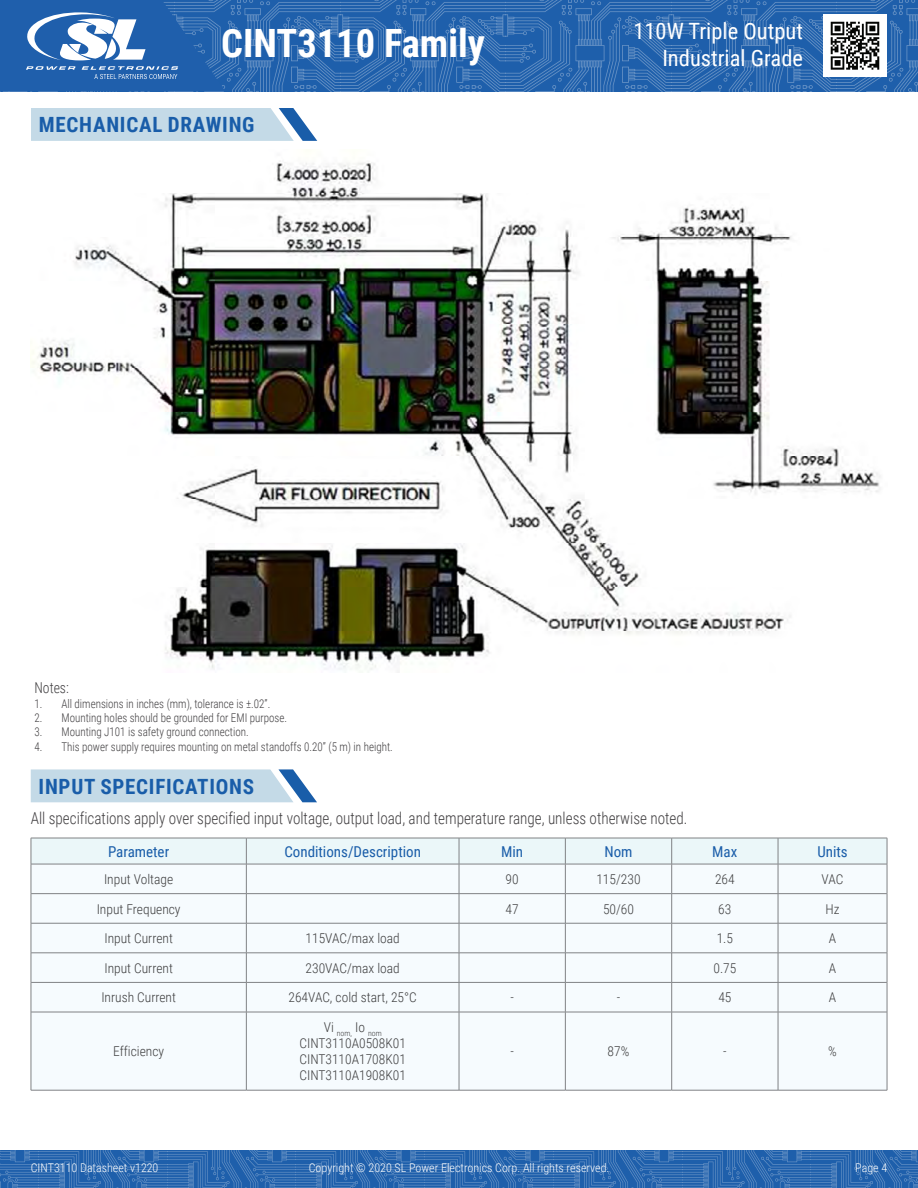
<style>
.page{position:relative;width:918px;height:1188px;background:#fff}
.page>*{position:absolute;margin:0;border:0;box-sizing:border-box;transform-origin:0 0}
.t1{font:700 39px "Roboto Condensed";color:#fff}
.t2{font:22.5px "Roboto Condensed";color:#fff}
.t3{font:700 21px "Roboto Condensed";letter-spacing:.035em;color:#195da9}
.Features_text{font:300 16.5px "Roboto Condensed";color:#413f41;scale:.92 1}
.Table_header_text{font:15px "Roboto Condensed";color:#195da9}
.Features_text-2{font:300 15px "Roboto Condensed";color:#413f41;scale:.92 1}
.Table_body_content{font:300 13.5px "Roboto Condensed";color:#3e3e3f}
.t4{font:300 12px "Roboto Condensed";color:#413f41;scale:.92 1}
.t5{font:300 12px "Roboto Condensed";color:#fff}
.Table_body_content-2{font:300 7.8px "Roboto Condensed";color:#3e3e3f}
</style>
<div class="page">
<img style="left:0;top:1150px;width:918px;height:38px">
<img style="left:0;top:0;width:918px;height:92px">
<svg style="left:0;top:0;width:225px;height:91px;background:#4177b8"></svg>
<img style="left:824px;top:15px;width:62px;height:62px">
<svg style="left:31px;top:108px;width:286px;height:33px;background:#bfd6e5"></svg>
<img style="left:31px;top:162px;width:850px;height:511px">
<svg style="left:31px;top:769px;width:286px;height:33px;background:#c0d6e5"></svg>
<div style="left:32px;top:924px;width:855px;height:166px;background:#f6fbfe"></div>
<hr style="left:31px;top:923px;width:215px;height:1px;background:#808285">
<hr style="left:246px;top:923px;width:213px;height:1px;background:#808285">
<hr style="left:459px;top:923px;width:106px;height:1px;background:#808285">
<hr style="left:565px;top:923px;width:107px;height:1px;background:#808285">
<hr style="left:672px;top:923px;width:106px;height:1px;background:#808285">
<hr style="left:778px;top:923px;width:109px;height:1px;background:#808285">
<hr style="left:31px;top:953px;width:215px;height:1px;background:#808285">
<hr style="left:246px;top:953px;width:213px;height:1px;background:#808285">
<hr style="left:459px;top:953px;width:106px;height:1px;background:#808285">
<hr style="left:565px;top:953px;width:107px;height:1px;background:#808285">
<hr style="left:672px;top:953px;width:106px;height:1px;background:#808285">
<hr style="left:778px;top:953px;width:109px;height:1px;background:#808285">
<hr style="left:31px;top:982px;width:215px;height:1px;background:#808285">
<hr style="left:246px;top:982px;width:213px;height:1px;background:#808285">
<hr style="left:459px;top:982px;width:106px;height:1px;background:#808285">
<hr style="left:565px;top:982px;width:107px;height:1px;background:#808285">
<hr style="left:672px;top:982px;width:106px;height:1px;background:#808285">
<hr style="left:778px;top:982px;width:109px;height:1px;background:#808285">
<hr style="left:31px;top:1012px;width:215px;height:1px;background:#808285">
<hr style="left:246px;top:1012px;width:213px;height:1px;background:#808285">
<hr style="left:459px;top:1012px;width:106px;height:1px;background:#808285">
<hr style="left:565px;top:1012px;width:107px;height:1px;background:#808285">
<hr style="left:672px;top:1012px;width:106px;height:1px;background:#808285">
<hr style="left:778px;top:1012px;width:109px;height:1px;background:#808285">
<svg style="left:31px;top:838px;width:857px;height:85px"></svg>
<hr style="left:31px;top:923px;width:1px;height:30px;background:#808285">
<hr style="left:246px;top:923px;width:1px;height:30px;background:#808285">
<hr style="left:459px;top:923px;width:1px;height:30px;background:#808285">
<hr style="left:565px;top:923px;width:1px;height:30px;background:#808285">
<hr style="left:671px;top:923px;width:1px;height:30px;background:#808285">
<hr style="left:778px;top:923px;width:1px;height:30px;background:#808285">
<hr style="left:887px;top:923px;width:1px;height:30px;background:#808285">
<svg style="left:31px;top:953px;width:1px;height:29px"></svg>
<svg style="left:887px;top:953px;width:1px;height:29px"></svg>
<hr style="left:31px;top:982px;width:1px;height:30px;background:#808285">
<svg style="left:246px;top:953px;width:1px;height:59px"></svg>
<svg style="left:459px;top:953px;width:1px;height:59px"></svg>
<svg style="left:565px;top:953px;width:1px;height:59px"></svg>
<svg style="left:671px;top:953px;width:1px;height:59px"></svg>
<svg style="left:778px;top:953px;width:1px;height:59px"></svg>
<hr style="left:887px;top:982px;width:1px;height:30px;background:#808285">
<hr style="left:31px;top:1012px;width:1px;height:78px;background:#808285">
<hr style="left:246px;top:1012px;width:1px;height:78px;background:#808285">
<hr style="left:459px;top:1012px;width:1px;height:78px;background:#808285">
<hr style="left:565px;top:1012px;width:1px;height:78px;background:#808285">
<hr style="left:671px;top:1012px;width:1px;height:78px;background:#808285">
<hr style="left:778px;top:1012px;width:1px;height:78px;background:#808285">
<hr style="left:887px;top:1012px;width:1px;height:78px;background:#808285">
<hr style="left:31px;top:1090px;width:215px;height:1px;background:#808285">
<hr style="left:246px;top:1090px;width:213px;height:1px;background:#808285">
<hr style="left:459px;top:1090px;width:106px;height:1px;background:#808285">
<hr style="left:565px;top:1090px;width:107px;height:1px;background:#808285">
<hr style="left:672px;top:1090px;width:106px;height:1px;background:#808285">
<hr style="left:778px;top:1090px;width:109px;height:1px;background:#808285">
<h1 class="t1" style="left:221px;top:16px;width:265px">CINT3110 Family</h1>
<p class="t3" style="left:39px;top:110px;width:217px">MECHANICAL DRAWING</p>
<h2 class="t2" style="left:633px;top:15px;width:171px">110W Triple Output</h2>
<h2 class="t2" style="left:662px;top:42px;width:142px">Industrial Grade</h2>
<p class="Features_text-2" style="left:34px;top:677px;width:39px">Notes:</p>
<p class="t4" style="left:34px;top:695px;width:258px">1. All dimensions in inches (mm), tolerance is ±.02”.</p>
<p class="t4" style="left:34px;top:709px;width:276px">2. Mounting holes should be grounded for EMI purpose.</p>
<p class="t4" style="left:34px;top:724px;width:234px">3. Mounting J101 is safety ground connection.</p>
<p class="t4" style="left:34px;top:738px;width:391px">4. This power supply requires mounting on metal standoffs 0.20” (5 m) in height.</p>
<p class="t3" style="left:39px;top:772px;width:217px">INPUT SPECIFICATIONS</p>
<p class="Features_text" style="left:31px;top:806px;width:715px">All specifications apply over specified input voltage, output load, and temperature range, unless otherwise noted.</p>
<p class="Table_header_text" style="left:108px;top:841px;width:63px">Parameter</p>
<p class="Table_header_text" style="left:284px;top:841px;width:138px">Conditions/Description</p>
<p class="Table_header_text" style="left:501px;top:841px;width:24px">Min</p>
<p class="Table_header_text" style="left:604px;top:841px;width:30px">Nom</p>
<p class="Table_header_text" style="left:712px;top:841px;width:27px">Max</p>
<p class="Table_header_text" style="left:817px;top:841px;width:32px">Units</p>
<p class="Table_body_content" style="left:104px;top:870px;width:71px">Input Voltage</p>
<p class="Table_body_content" style="left:506px;top:870px;width:15px">90</p>
<p class="Table_body_content" style="left:596px;top:870px;width:46px">115/230</p>
<p class="Table_body_content" style="left:715px;top:870px;width:21px">264</p>
<p class="Table_body_content" style="left:822px;top:870px;width:23px">VAC</p>
<p class="Table_body_content" style="left:97px;top:899px;width:85px">Input Frequency</p>
<p class="Table_body_content" style="left:506px;top:899px;width:15px">47</p>
<p class="Table_body_content" style="left:603px;top:899px;width:33px">50/60</p>
<p class="Table_body_content" style="left:718px;top:899px;width:15px">63</p>
<p class="Table_body_content" style="left:825px;top:899px;width:16px">Hz</p>
<p class="Table_body_content" style="left:104px;top:929px;width:70px">Input Current</p>
<p class="Table_body_content" style="left:306px;top:929px;width:96px">115VAC/max load</p>
<p class="Table_body_content" style="left:717px;top:929px;width:18px">1.5</p>
<p class="Table_body_content" style="left:829px;top:929px;width:9px">A</p>
<p class="Table_body_content" style="left:104px;top:958px;width:70px">Input Current</p>
<p class="Table_body_content" style="left:306px;top:958px;width:96px">230VAC/max load</p>
<p class="Table_body_content" style="left:713px;top:958px;width:24px">0.75</p>
<p class="Table_body_content" style="left:829px;top:958px;width:9px">A</p>
<p class="Table_body_content" style="left:101px;top:988px;width:76px">Inrush Current</p>
<p class="Table_body_content" style="left:289px;top:988px;width:130px">264VAC, cold start, 25°C</p>
<p class="Table_body_content" style="left:510px;top:988px;width:5px">-</p>
<p class="Table_body_content" style="left:617px;top:988px;width:5px">-</p>
<p class="Table_body_content" style="left:718px;top:988px;width:15px">45</p>
<p class="Table_body_content" style="left:829px;top:988px;width:9px">A</p>
<p class="Table_body_content" style="left:113px;top:1042px;width:52px">Efficiency</p>
<p class="t5" style="left:31px;top:1159px;width:129px">CINT3110 Datasheet v1220</p>
<p class="Table_body_content-2" style="left:324px;top:1028px;width:59px"><sup>Vi</sup> nom, <sup>Io</sup> nom</p>
<p class="Table_body_content" style="left:299px;top:1034px;width:108px">CINT3110A0508K01</p>
<p class="Table_body_content" style="left:299px;top:1050px;width:108px">CINT3110A1708K01</p>
<p class="Table_body_content" style="left:299px;top:1066px;width:108px">CINT3110A1908K01</p>
<p class="Table_body_content" style="left:510px;top:1042px;width:5px">-</p>
<p class="Table_body_content" style="left:608px;top:1042px;width:23px">87%</p>
<p class="Table_body_content" style="left:723px;top:1042px;width:5px">-</p>
<p class="Table_body_content" style="left:828px;top:1042px;width:10px">%</p>
<p class="t5" style="left:309px;top:1159px;width:302px">Copyright © 2020 SL Power Electronics Corp. All rights reserved.</p>
<p class="t5" style="left:855px;top:1159px;width:33px">Page 4</p>
</div>
